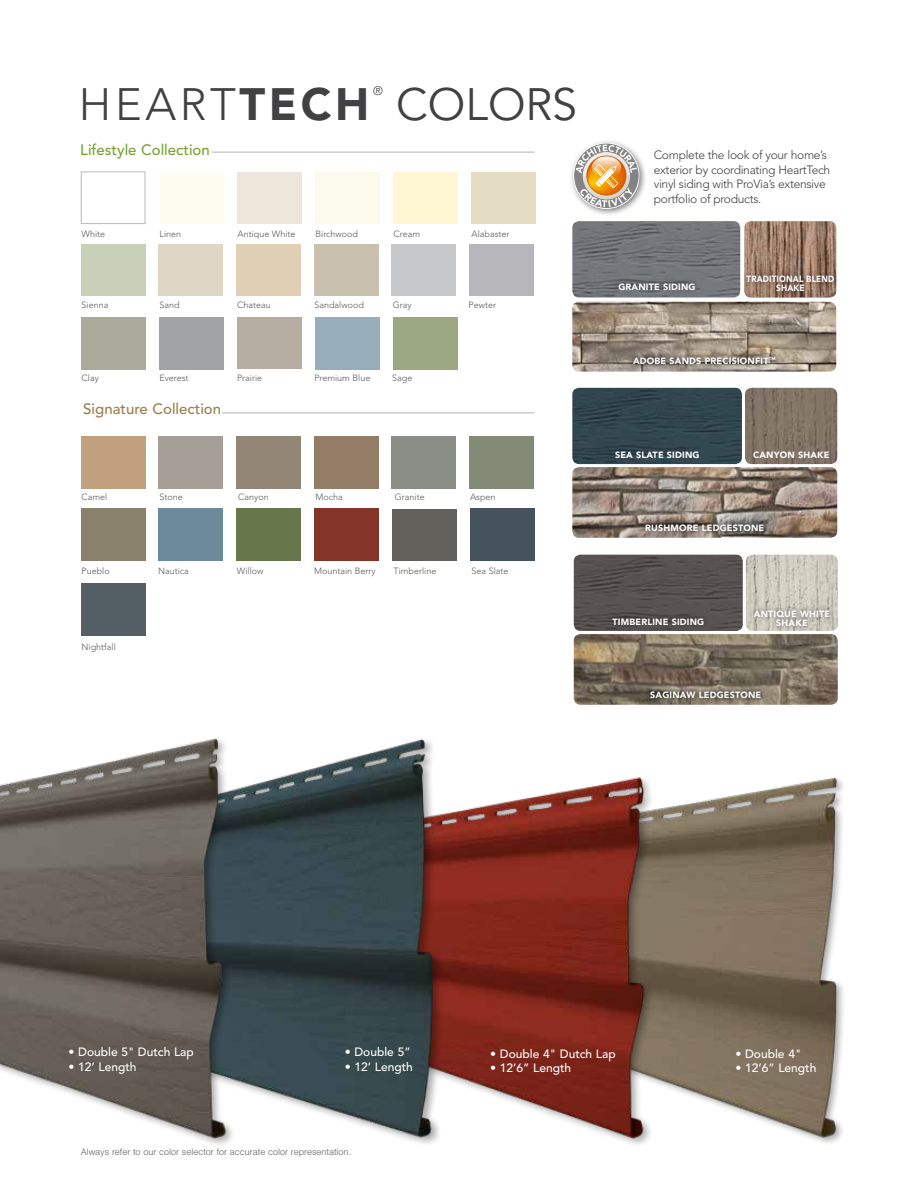
<style>
.page{position:relative;width:918px;height:1188px;background:#fff}
.page>*{position:absolute;margin:0;border:0;box-sizing:border-box;transform-origin:0 0}
.t1{font:300 45px "Avenir LT Std";letter-spacing:.08em;color:#414042}
.t2{font:45px "Avenir LT Std";color:#414042}
.t3{font:500 15px "Avenir LT Std";color:#78a22f}
.t4{font:500 15px "Avenir LT Std";color:#99804b}
.t5{font:300 12.3px "Avenir LT Std";color:#414042}
.t6{font:300 12px/14.4px "Avenir LT Std";letter-spacing:-.025em;color:#414042}
.t7{font:500 12px "Avenir LT Std";color:#fff}
.t8{font:300 9px "Avenir LT Std";color:#58595b}
.t9{font:900 9px/9px "Avenir LT Std";letter-spacing:.02em;color:#fff;text-align:center}
.t10{font:300 9px "Helvetica";color:#606163}
.t11{font:900 9px/9px "Avenir LT Std";letter-spacing:.02em;color:#fff;text-align:center;scale:.9 1}
.s1{font-weight:900}
</style>
<div class="page">
<img style="left:667px;top:777px;width:176px;height:366px">
<img style="left:447px;top:777px;width:220px;height:368px">
<img style="left:241px;top:739px;width:206px;height:405px">
<div style="left:569px;top:138px;width:78px;height:79px;background:#000;opacity:.5"></div>
<svg style="left:573px;top:142px;width:67px;height:67px"></svg>
<img style="left:0;top:738px;width:241px;height:407px">
<img style="left:572px;top:388px;width:170px;height:76px">
<img style="left:745px;top:388px;width:92px;height:76px">
<img style="left:572px;top:467px;width:265px;height:71px">
<svg style="left:640px;top:519px;width:129px;height:18px;background:#6f665f"></svg>
<img style="left:574px;top:555px;width:169px;height:76px">
<img style="left:574px;top:634px;width:264px;height:71px">
<img style="left:746px;top:555px;width:92px;height:75px">
<div style="left:607px;top:612px;width:103px;height:18px;background:#000;opacity:.5"></div>
<div style="left:748px;top:605px;width:87px;height:27px;background:#000;opacity:.5"></div>
<svg style="left:644px;top:686px;width:122px;height:18px;background:#756b5d"></svg>
<img style="left:572px;top:221px;width:168px;height:77px">
<img style="left:744px;top:221px;width:92px;height:77px">
<img style="left:572px;top:302px;width:264px;height:70px">
<div style="left:613px;top:277px;width:88px;height:18px;background:#000;opacity:.5"></div>
<div style="left:741px;top:269px;width:99px;height:28px;background:#000;opacity:.5"></div>
<svg style="left:627px;top:351px;width:154px;height:19px;background:#898074"></svg>
<div style="left:315px;top:509px;width:64px;height:52px;background:#843528"></div>
<div style="left:393px;top:172px;width:64px;height:51px;background:#fff6d4"></div>
<div style="left:81px;top:583px;width:64px;height:52px;background:#535f65"></div>
<div style="left:315px;top:317px;width:64px;height:52px;background:#98adbb"></div>
<div style="left:159px;top:509px;width:64px;height:52px;background:#6c8a9a"></div>
<div style="left:470px;top:509px;width:65px;height:52px;background:#45535c"></div>
<div style="left:81px;top:172px;width:64px;height:52px;background:#fff;border:1px solid #b7b9bb"></div>
<div style="left:159px;top:172px;width:64px;height:51px;background:#fcfcf0"></div>
<div style="left:315px;top:172px;width:64px;height:51px;background:#fcfaeb"></div>
<div style="left:237px;top:172px;width:64px;height:51px;background:#ece7da"></div>
<div style="left:392px;top:244px;width:64px;height:52px;background:#c7c8ca"></div>
<div style="left:470px;top:244px;width:64px;height:52px;background:#b7b6bb"></div>
<div style="left:159px;top:317px;width:64px;height:52px;background:#a0a3a5"></div>
<div style="left:392px;top:436px;width:64px;height:52px;background:#8a8e87"></div>
<div style="left:81px;top:244px;width:64px;height:52px;background:#c8d1b8"></div>
<div style="left:393px;top:317px;width:64px;height:52px;background:#9ba882"></div>
<div style="left:469px;top:436px;width:65px;height:52px;background:#838a75"></div>
<div style="left:237px;top:509px;width:64px;height:52px;background:#67774b"></div>
<div style="left:471px;top:172px;width:64px;height:51px;background:#e4ddc4"></div>
<div style="left:159px;top:244px;width:64px;height:52px;background:#dfd6c6"></div>
<div style="left:236px;top:244px;width:65px;height:52px;background:#dfcfb4"></div>
<div style="left:314px;top:244px;width:64px;height:52px;background:#c9c0ae"></div>
<div style="left:81px;top:317px;width:64px;height:52px;background:#acaa9b"></div>
<div style="left:81px;top:436px;width:64px;height:52px;background:#c0a07d"></div>
<div style="left:159px;top:436px;width:64px;height:52px;background:#a69f97"></div>
<div style="left:236px;top:436px;width:65px;height:52px;background:#928676"></div>
<div style="left:314px;top:436px;width:64px;height:52px;background:#937d67"></div>
<div style="left:81px;top:509px;width:64px;height:52px;background:#8a816d"></div>
<div style="left:237px;top:317px;width:64px;height:52px;background:#b5ad9f"></div>
<div style="left:393px;top:509px;width:64px;height:52px;background:#63615c"></div>
<hr style="left:212px;top:151px;width:323px;height:2px;background:#cbcdce">
<hr style="left:222px;top:412px;width:313px;height:2px;background:#cbcdce">
<h1 class="t1" style="left:79px;top:78px;width:292px">HEART<span class="s1">TECH</span></h1>
<h3 class="t5" style="left:373px;top:84px;width:11px">®</h3>
<h1 class="t2" style="left:396px;top:79px;width:182px">COLORS</h1>
<h2 class="t3" style="left:80px;top:141px;width:131px">Lifestyle Collection</h2>
<p class="t8" style="left:82px;top:228px;width:25px">White</p>
<p class="t8" style="left:160px;top:228px;width:23px">Linen</p>
<p class="t8" style="left:238px;top:228px;width:60px">Antique White</p>
<p class="t8" style="left:316px;top:228px;width:44px">Birchwood</p>
<p class="t8" style="left:394px;top:228px;width:28px">Cream</p>
<p class="t8" style="left:472px;top:228px;width:39px">Alabaster</p>
<p class="t8" style="left:82px;top:300px;width:28px">Sienna</p>
<p class="t8" style="left:159px;top:300px;width:22px">Sand</p>
<p class="t8" style="left:237px;top:300px;width:35px">Chateau</p>
<p class="t8" style="left:314px;top:300px;width:51px">Sandalwood</p>
<p class="t8" style="left:393px;top:300px;width:20px">Gray</p>
<p class="t8" style="left:469px;top:300px;width:29px">Pewter</p>
<p class="t8" style="left:82px;top:372px;width:19px">Clay</p>
<p class="t8" style="left:159px;top:372px;width:31px">Everest</p>
<h2 class="t4" style="left:83px;top:400px;width:139px">Signature Collection</h2>
<p class="t8" style="left:237px;top:372px;width:27px">Prairie</p>
<p class="t8" style="left:314px;top:372px;width:57px">Premium Blue</p>
<p class="t8" style="left:392px;top:372px;width:22px">Sage</p>
<p class="t8" style="left:82px;top:492px;width:27px">Camel</p>
<p class="t8" style="left:160px;top:492px;width:25px">Stone</p>
<p class="t8" style="left:238px;top:492px;width:32px">Canyon</p>
<p class="t8" style="left:316px;top:492px;width:29px">Mocha</p>
<p class="t8" style="left:395px;top:492px;width:31px">Granite</p>
<p class="t8" style="left:470px;top:492px;width:27px">Aspen</p>
<p class="t8" style="left:82px;top:565px;width:30px">Pueblo</p>
<p class="t8" style="left:82px;top:641px;width:36px">Nightfall</p>
<p class="t8" style="left:393px;top:565px;width:45px">Timberline</p>
<p class="t8" style="left:158px;top:565px;width:32px">Nautica</p>
<p class="t8" style="left:472px;top:565px;width:39px">Sea Slate</p>
<p class="t8" style="left:237px;top:565px;width:28px">Willow</p>
<p class="t8" style="left:314px;top:565px;width:63px">Mountain Berry</p>
<h3 class="t6" style="left:654px;top:148px;width:178px">Complete the look of your home’s exterior by coordinating HeartTech vinyl siding with ProVia’s extensive portfolio of products.</h3>
<p class="t9" style="left:618px;top:282px;width:79px">GRANITE SIDING</p>
<p class="t11" style="left:747px;top:274px;width:99px">TRADITIONAL BLEND<br>SHAKE</p>
<p class="t9" style="left:633px;top:357px;width:144px">ADOBE SANDS PRECISIONFIT<sup>TM</sup></p>
<p class="t9" style="left:615px;top:450px;width:86px">SEA SLATE SIDING</p>
<p class="t9" style="left:753px;top:450px;width:78px">CANYON SHAKE</p>
<p class="t9" style="left:645px;top:524px;width:120px">RUSHMORE LEDGESTONE</p>
<p class="t9" style="left:613px;top:617px;width:93px">TIMBERLINE SIDING</p>
<p class="t9" style="left:754px;top:610px;width:78px">ANTIQUE WHITE<br>SHAKE</p>
<p class="t9" style="left:650px;top:691px;width:113px">SAGINAW LEDGESTONE</p>
<h3 class="t7" style="left:68px;top:1045px;width:127px">• Double 5" Dutch Lap</h3>
<h3 class="t7" style="left:68px;top:1060px;width:70px">• 12’ Length</h3>
<h3 class="t7" style="left:345px;top:1045px;width:67px">• Double 5”</h3>
<h3 class="t7" style="left:345px;top:1060px;width:70px">• 12’ Length</h3>
<p class="t10" style="left:81px;top:1147px;width:272px">Always refer to our color selector for accurate color representation.</p>
<h3 class="t7" style="left:490px;top:1047px;width:127px">• Double 4" Dutch Lap</h3>
<h3 class="t7" style="left:490px;top:1061px;width:82px">• 12’6” Length</h3>
<h3 class="t7" style="left:735px;top:1047px;width:67px">• Double 4"</h3>
<h3 class="t7" style="left:735px;top:1061px;width:82px">• 12’6” Length</h3>
</div>
